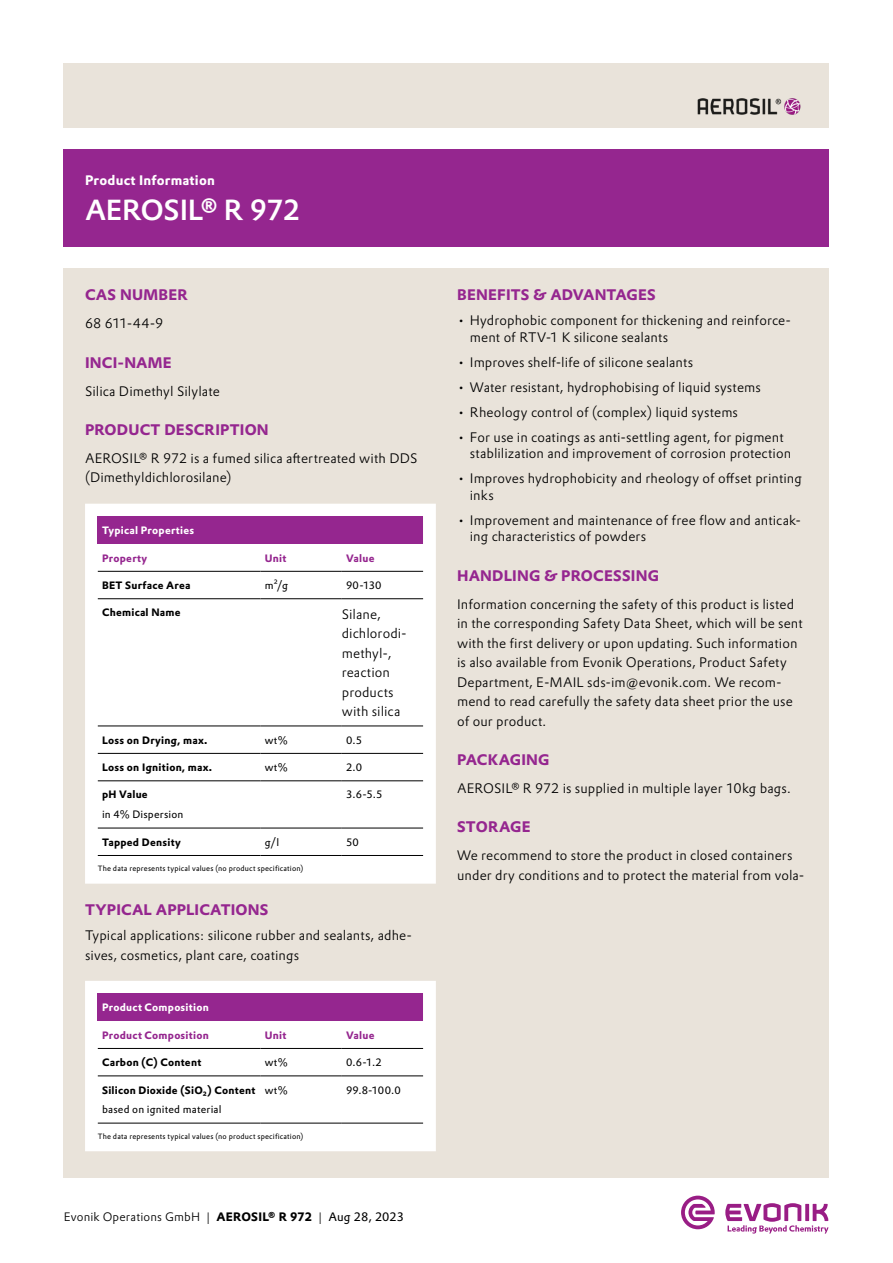
<style>
.page{position:relative;width:893px;height:1263px;background:#fff}
.page>*{position:absolute;margin:0;border:0;box-sizing:border-box;transform-origin:0 0}
.t1{font:500 28.5px "Evonik Prokyon";letter-spacing:-.015em;color:#fff}
.t2{font:700 15px "Evonik Prokyon";letter-spacing:.015em;color:#95268f}
.t3{font:300 13.5px/19.5px "Evonik Prokyon";letter-spacing:.01em;color:#000}
.t4{font:700 13.5px "Evonik Prokyon";letter-spacing:.015em;color:#fff}
.t5{font:300 12px "Evonik Prokyon";letter-spacing:.015em;color:#000}
.t6{font:700 10.5px "Evonik Prokyon";letter-spacing:.025em;color:#000}
.t7{font:10.5px "Evonik Prokyon";letter-spacing:.02em;color:#000}
.t8{font:700 10.5px "Evonik Prokyon";letter-spacing:.02em;color:#95268f}
.t9{font:700 10.5px "Evonik Prokyon";letter-spacing:.02em;color:#fff}
.t10{font:7.5px "Evonik Prokyon";letter-spacing:.025em;color:#000}
.s1{font-weight:400}
.s2{font-weight:700}
</style>
<div class="page">
<div style="left:64px;top:64px;width:765px;height:1114px;background:#e9e3da"></div>
<svg style="left:725px;top:1203px;width:103px;height:30px"></svg>
<svg style="left:681px;top:1195px;width:34px;height:34px"></svg>
<div style="left:85px;top:504px;width:351px;height:380px;background:#fff"></div>
<div style="left:98px;top:516px;width:325px;height:28px;background:#95268f"></div>
<hr style="left:98px;top:571px;width:162px;height:1px;background:#000">
<hr style="left:260px;top:571px;width:82px;height:1px;background:#000">
<hr style="left:342px;top:571px;width:81px;height:1px;background:#000">
<hr style="left:98px;top:598px;width:162px;height:1px;background:#000">
<hr style="left:260px;top:598px;width:82px;height:1px;background:#000">
<hr style="left:342px;top:598px;width:81px;height:1px;background:#000">
<hr style="left:98px;top:726px;width:162px;height:1px;background:#000">
<hr style="left:260px;top:726px;width:82px;height:1px;background:#000">
<hr style="left:342px;top:726px;width:81px;height:1px;background:#000">
<hr style="left:98px;top:753px;width:162px;height:1px;background:#000">
<hr style="left:260px;top:753px;width:82px;height:1px;background:#000">
<hr style="left:342px;top:753px;width:81px;height:1px;background:#000">
<hr style="left:98px;top:780px;width:162px;height:1px;background:#000">
<hr style="left:260px;top:780px;width:82px;height:1px;background:#000">
<hr style="left:342px;top:780px;width:81px;height:1px;background:#000">
<hr style="left:98px;top:828px;width:162px;height:1px;background:#000">
<hr style="left:260px;top:828px;width:82px;height:1px;background:#000">
<hr style="left:342px;top:828px;width:81px;height:1px;background:#000">
<hr style="left:98px;top:855px;width:162px;height:1px;background:#000">
<hr style="left:260px;top:855px;width:82px;height:1px;background:#000">
<hr style="left:342px;top:855px;width:81px;height:1px;background:#000">
<div style="left:85px;top:981px;width:351px;height:170px;background:#fff"></div>
<div style="left:98px;top:993px;width:325px;height:28px;background:#95268f"></div>
<hr style="left:98px;top:1048px;width:162px;height:1px;background:#000">
<hr style="left:260px;top:1048px;width:82px;height:1px;background:#000">
<hr style="left:342px;top:1048px;width:81px;height:1px;background:#000">
<hr style="left:98px;top:1076px;width:162px;height:1px;background:#000">
<hr style="left:260px;top:1076px;width:82px;height:1px;background:#000">
<hr style="left:342px;top:1076px;width:81px;height:1px;background:#000">
<hr style="left:98px;top:1123px;width:162px;height:1px;background:#000">
<hr style="left:260px;top:1123px;width:82px;height:1px;background:#000">
<hr style="left:342px;top:1123px;width:81px;height:1px;background:#000">
<div style="left:64px;top:128px;width:765px;height:140px;background:#fff"></div>
<div style="left:64px;top:149px;width:765px;height:98px;background:#95268f"></div>
<img style="left:697px;top:98px;width:104px;height:17px">
<p class="t4" style="left:85px;top:170px;width:131px">Product Information</p>
<h1 class="t1" style="left:85px;top:187px;width:216px">AEROSIL® R 972</h1>
<p class="t2" style="left:85px;top:283px;width:105px">CAS NUMBER</p>
<p class="t3" style="left:85px;top:313px;width:80px">68 611-44-9</p>
<p class="t2" style="left:85px;top:350px;width:88px">INCI-NAME</p>
<p class="t3" style="left:85px;top:380px;width:136px">Silica Dimethyl Silylate</p>
<p class="t2" style="left:85px;top:417px;width:185px">PRODUCT DESCRIPTION</p>
<p class="t3" style="left:85px;top:448px;width:334px">AEROSIL® R 972 is a fumed silica aftertreated with DDS (Dimethyldichlorosilane)</p>
<p class="t9" style="left:102px;top:522px;width:94px">Typical Properties</p>
<p class="t8" style="left:102px;top:549px;width:47px">Property</p>
<p class="t8" style="left:265px;top:549px;width:23px">Unit</p>
<p class="t8" style="left:346px;top:549px;width:30px">Value</p>
<p class="t6" style="left:102px;top:577px;width:90px">BET Surface Area</p>
<p class="t7" style="left:265px;top:577px;width:25px">m²/g</p>
<p class="t7" style="left:346px;top:577px;width:37px">90-130</p>
<p class="t6" style="left:102px;top:604px;width:80px">Chemical Name</p>
<p class="t3" style="left:342px;top:603px;width:67px">Silane, dichlorodi&shy;methyl-, reaction products with silica</p>
<p class="t6" style="left:102px;top:731px;width:107px">Loss on Drying, max.</p>
<p class="t7" style="left:265px;top:732px;width:25px">wt%</p>
<p class="t7" style="left:346px;top:732px;width:18px">0.5</p>
<p class="t6" style="left:102px;top:759px;width:112px">Loss on Ignition, max.</p>
<p class="t7" style="left:265px;top:759px;width:25px">wt%</p>
<p class="t7" style="left:346px;top:759px;width:18px">2.0</p>
<p class="t6" style="left:102px;top:786px;width:47px">pH Value</p>
<p class="t7" style="left:346px;top:787px;width:38px">3.6-5.5</p>
<p class="t7" style="left:102px;top:806px;width:83px">in 4% Dispersion</p>
<p class="t6" style="left:102px;top:833px;width:80px">Tapped Density</p>
<p class="t7" style="left:265px;top:834px;width:16px">g/l</p>
<p class="t7" style="left:346px;top:834px;width:14px">50</p>
<p class="t10" style="left:98px;top:862px;width:207px">The data represents typical values (no product specification)</p>
<p class="t2" style="left:85px;top:898px;width:185px">TYPICAL APPLICATIONS</p>
<p class="t3" style="left:85px;top:925px;width:328px">Typical applications: silicone rubber and sealants, adhe&shy;sives, cosmetics, plant care, coatings</p>
<p class="t9" style="left:102px;top:999px;width:108px">Product Composition</p>
<p class="t8" style="left:102px;top:1026px;width:108px">Product Composition</p>
<p class="t8" style="left:265px;top:1026px;width:23px">Unit</p>
<p class="t8" style="left:346px;top:1026px;width:30px">Value</p>
<p class="t6" style="left:102px;top:1054px;width:101px">Carbon (C) Content</p>
<p class="t7" style="left:265px;top:1054px;width:25px">wt%</p>
<p class="t7" style="left:346px;top:1054px;width:37px">0.6-1.2</p>
<p class="t6" style="left:102px;top:1081px;width:187px">Silicon Dioxide (SiO₂) Content <span class="s1">wt%</span></p>
<p class="t7" style="left:346px;top:1082px;width:56px">99.8-100.0</p>
<p class="t7" style="left:102px;top:1101px;width:121px">based on ignited material</p>
<p class="t10" style="left:98px;top:1130px;width:207px">The data represents typical values (no product specification)</p>
<p class="t5" style="left:64px;top:1207px;width:342px">Evonik Operations GmbH | <span class="s2">AEROSIL® R 972</span> | <span class="s1">Aug 28, 2023</span></p>
<p class="t2" style="left:457px;top:283px;width:200px">BENEFITS &amp; ADVANTAGES</p>
<p class="t3" style="left:470px;top:312px;width:323px;line-height:16.5px;text-indent:-13px">• Hydrophobic component for thickening and reinforce&shy;ment of RTV-1 K silicone sealants</p>
<p class="t3" style="left:457px;top:352px;width:238px">• Improves shelf-life of silicone sealants</p>
<p class="t3" style="left:457px;top:377px;width:305px">• Water resistant, hydrophobising of liquid systems</p>
<p class="t3" style="left:457px;top:402px;width:282px">• Rheology control of (complex) liquid systems</p>
<p class="t3" style="left:470px;top:428px;width:323px;line-height:16.5px;text-indent:-13px">• For use in coatings as anti-settling agent, for pigment stablilization and improvement of corrosion protection</p>
<p class="t3" style="left:470px;top:470px;width:333px;line-height:16.5px;text-indent:-13px">• Improves hydrophobicity and rheology of offset printing inks</p>
<p class="t3" style="left:470px;top:511px;width:333px;line-height:16.5px;text-indent:-13px">• Improvement and maintenance of free flow and anticak&shy;ing characteristics of powders</p>
<p class="t2" style="left:457px;top:563px;width:203px">HANDLING &amp; PROCESSING</p>
<p class="t3" style="left:457px;top:593px;width:347px">Information concerning the safety of this product is listed in the corresponding Safety Data Sheet, which will be sent with the first delivery or upon updating. Such information is also available from Evonik Operations, Product Safety Department, E-MAIL sds-im@evonik.com. We recom&shy;mend to read carefully the safety data sheet prior the use of our product.</p>
<p class="t2" style="left:457px;top:747px;width:94px">PACKAGING</p>
<p class="t3" style="left:457px;top:778px;width:335px">AEROSIL® R 972 is supplied in multiple layer 10kg bags.</p>
<p class="t2" style="left:457px;top:815px;width:75px">STORAGE</p>
<p class="t3" style="left:457px;top:845px;width:349px">We recommend to store the product in closed containers under dry conditions and to protect the material from vola-</p>
</div>
